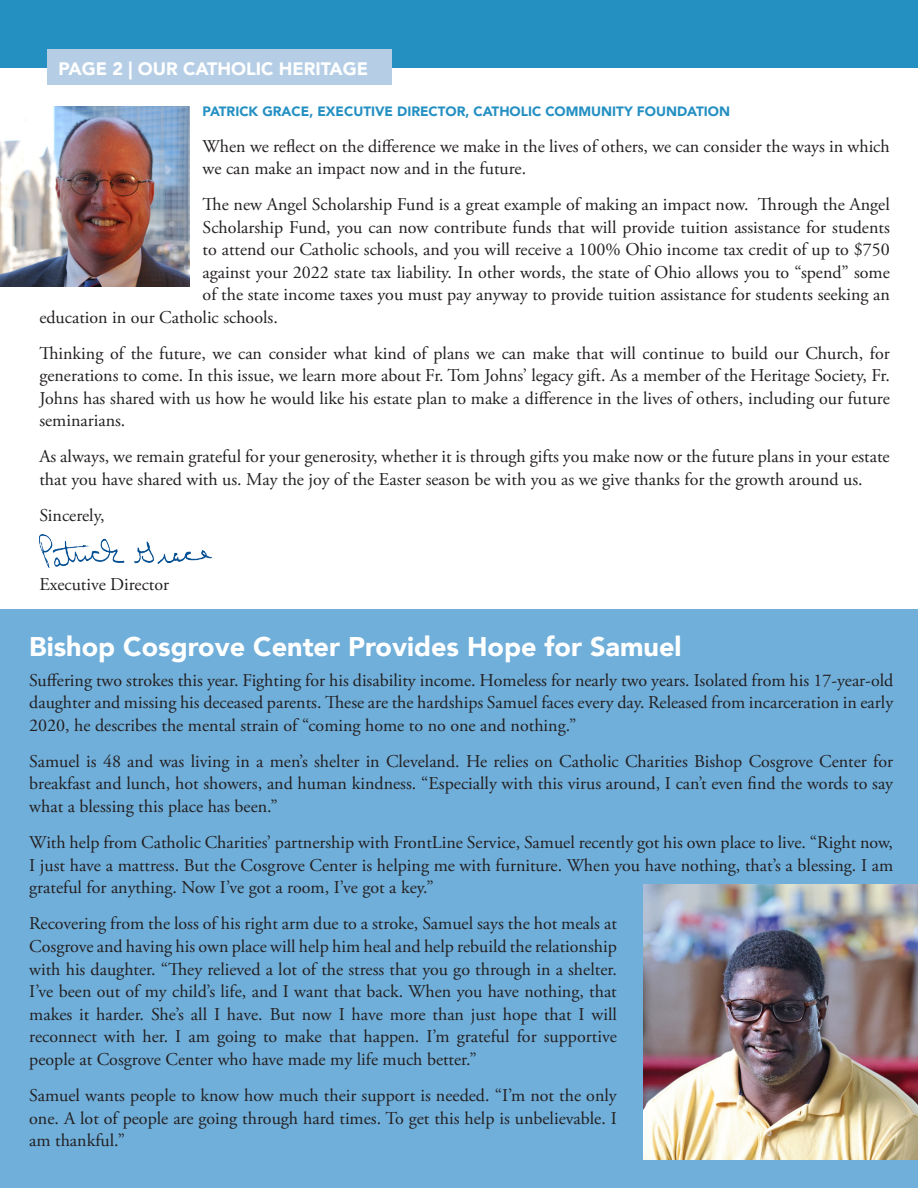
<style>
.page{position:relative;width:918px;height:1188px;background:#fff}
.page>*{position:absolute;margin:0;border:0;box-sizing:border-box;transform-origin:0 0}
.t1{font:900 27px "Avenir";color:#fff}
.t2{font:18px/22.6px "Adobe Garamond Pro";color:#231f20;text-align:justify}
.t3{font:900 18px "Avenir";color:#fff}
.t4{font:900 13.5px "Avenir";color:#2490c2}
</style>
<div class="page">
<div style="left:0;top:609px;width:918px;height:579px;background:#70afda"></div>
<div style="left:0;top:0;width:918px;height:68px;background:#2490c2"></div>
<div style="left:47px;top:50px;width:345px;height:35px;background:#b5cee5"></div>
<img style="left:0;top:107px;width:189px;height:179px">
<img style="left:644px;top:884px;width:274px;height:275px">
<img style="left:40px;top:534px;width:172px;height:34px">
<p class="t3" style="left:58px;top:53px;width:311px">PAGE 2 | OUR CATHOLIC HERITAGE</p>
<p class="t4" style="left:203px;top:100px;width:529px">PATRICK GRACE, EXECUTIVE DIRECTOR, CATHOLIC COMMUNITY FOUNDATION</p>
<p class="t2" style="left:203px;top:136px;width:689px">When we reflect on the difference we make in the lives of others, we can consider the ways in which we can make an impact now and in the future.</p>
<p class="t2" style="left:203px;top:194px;width:689px">The new Angel Scholarship Fund is a great example of making an impact now. Through the Angel</p>
<p class="t2" style="left:203px;top:217px;width:689px">Scholarship Fund, you can now contribute funds that will provide tuition assistance for students</p>
<p class="t2" style="left:203px;top:239px;width:689px">to attend our Catholic schools, and you will receive a 100% Ohio income tax credit of up to $750</p>
<p class="t2" style="left:203px;top:262px;width:689px">against your 2022 state tax liability. In other words, the state of Ohio allows you to “spend” some</p>
<p class="t2" style="left:203px;top:284px;width:689px">of the state income taxes you must pay anyway to provide tuition assistance for students seeking an</p>
<p class="t2" style="left:39px;top:307px;width:240px">education in our Catholic schools.</p>
<p class="t2" style="left:39px;top:343px;width:852px">Thinking of the future, we can consider what kind of plans we can make that will continue to build our Church, for generations to come. In this issue, we learn more about Fr. Tom Johns’ legacy gift. As a member of the Heritage Society, Fr.<br>Johns has shared with us how he would like his estate plan to make a difference in the lives of others, including our future seminarians.</p>
<p class="t2" style="left:39px;top:446px;width:852px">As always, we remain grateful for your generosity, whether it is through gifts you make now or the future plans in your estate that you have shared with us. May the joy of the Easter season be with you as we give thanks for the growth around us.</p>
<p class="t2" style="left:39px;top:505px;width:67px">Sincerely,</p>
<p class="t2" style="left:39px;top:574px;width:131px">Executive Director</p>
<p class="t1" style="left:29px;top:624px;width:654px">Bishop Cosgrove Center Provides Hope for Samuel</p>
<p class="t2" style="left:29px;top:669px;width:866px">Suffering two strokes this year. Fighting for his disability income. Homeless for nearly two years. Isolated from his 17-year-old daughter and missing his deceased parents. These are the hardships Samuel faces every day. Released from incarceration in early 2020, he describes the mental strain of “coming home to no one and nothing.”</p>
<p class="t2" style="left:29px;top:750px;width:865px">Samuel is 48 and was living in a men’s shelter in Cleveland. He relies on Catholic Charities Bishop Cosgrove Center for breakfast and lunch, hot showers, and human kindness. “Especially with this virus around, I can’t even find the words to say what a blessing this place has been.”</p>
<p class="t2" style="left:29px;top:832px;width:865px">With help from Catholic Charities’ partnership with FrontLine Service, Samuel recently got his own place to live. “Right now, I just have a mattress. But the Cosgrove Center is helping me with furniture. When you have nothing, that’s a blessing. I am grateful for anything. Now I’ve got a room, I’ve got a key.”</p>
<p class="t2" style="left:29px;top:913px;width:589px">Recovering from the loss of his right arm due to a stroke, Samuel says the hot meals at Cosgrove and having his own place will help him heal and help rebuild the relationship with his daughter. “They relieved a lot of the stress that you go through in a shelter.<br>I’ve been out of my child’s life, and I want that back. When you have nothing, that makes it harder. She’s all I have. But now I have more than just hope that I will reconnect with her. I am going to make that happen. I’m grateful for supportive people at Cosgrove Center who have made my life much better.”</p>
<p class="t2" style="left:29px;top:1085px;width:589px">Samuel wants people to know how much their support is needed. “I’m not the only one. A lot of people are going through hard times. To get this help is unbelievable. I am thankful.”</p>
</div>
